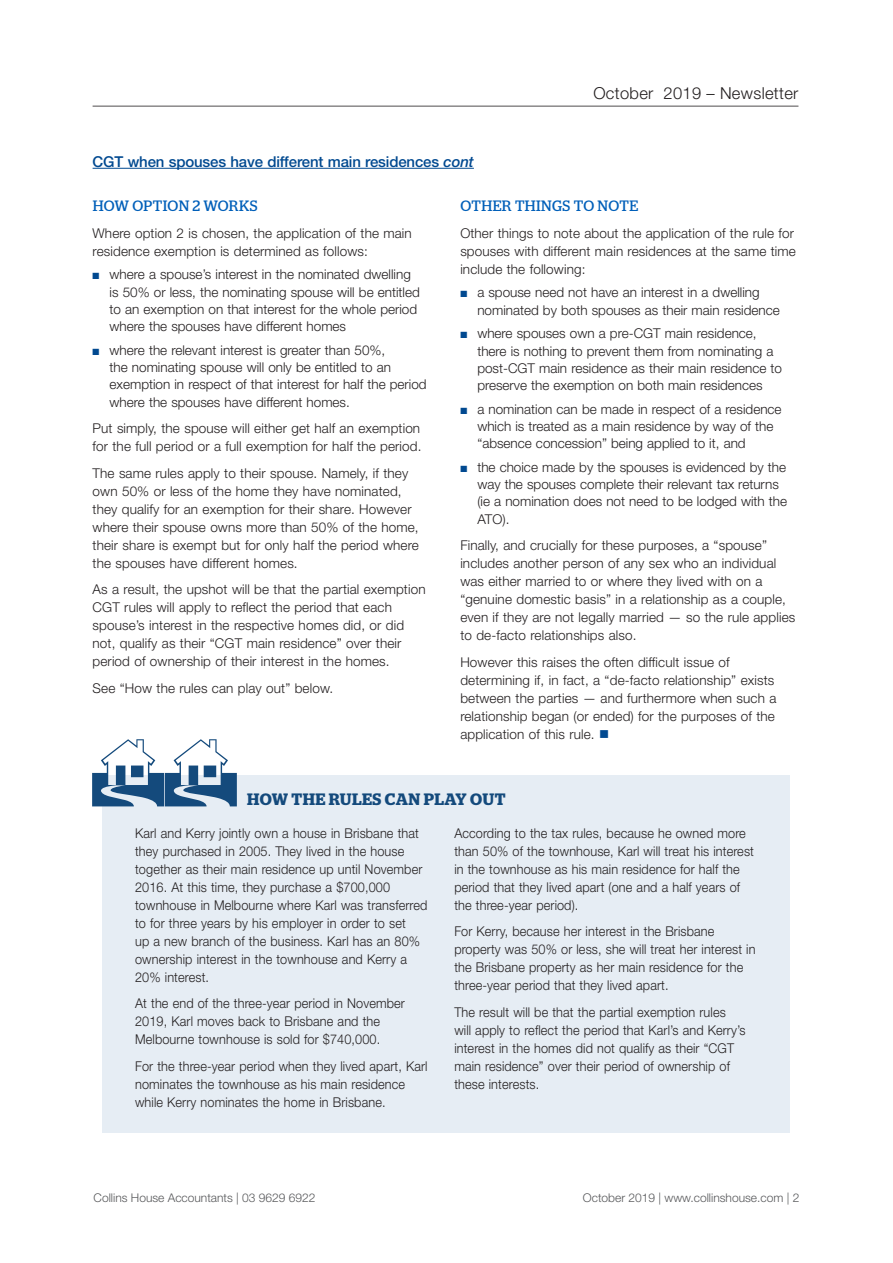
<style>
.page{position:relative;width:893px;height:1263px;background:#fff}
.page>*{position:absolute;margin:0;border:0;box-sizing:border-box;transform-origin:0 0}
.t1{font:300 16.5px "Helvetica Neue";letter-spacing:.02em;color:#231f20}
.Subhead_blue_caps{font:600 16.5px "Stag";letter-spacing:.025em;color:#144a7c}
._15_Subhead_small{font:500 15px "Helvetica Neue";letter-spacing:-.01em;color:#014990}
._15_Body_text{font:15px "Stag";letter-spacing:.025em;color:#005fb9}
.Subhead_blue_caps-2{font:15px "Stag";letter-spacing:.015em;color:#005fb9}
._15_Body_text-2{font:300 13.5px/18px "Helvetica Neue";letter-spacing:.01em;color:#231f20}
._15_Body_text-3{font:300 13.5px/18px "Helvetica Neue";letter-spacing:.01em;color:#231f20;scale:.94 1}
.t2{font:300 12px "Helvetica Neue";color:#57585a}
.s1{font-style:italic}
.s2{color:#014990}
</style>
<div class="page">
<hr style="left:93px;top:106px;width:705px;height:1px;background:#231f20">
<hr style="left:93px;top:168px;width:381px;height:1px;background:#014990">
<div style="left:102px;top:775px;width:688px;height:358px;background:#e6edf4"></div>
<p class="_15_Subhead_small" style="left:93px;top:152px;width:383px">CGT when spouses have different main residences <span class="s1">cont</span></p>
<p class="t1" style="left:593px;top:83px;width:207px">October 2019 – Newsletter</p>
<p class="Subhead_blue_caps-2" style="left:93px;top:197px;width:166px">HOW OPTION 2 WORKS</p>
<p class="_15_Body_text-2" style="left:93px;top:224px;width:321px">Where option 2 is chosen, the application of the main residence exemption is determined as follows:</p>
<p class="_15_Body_text-2" style="left:110px;top:266px;width:312px;line-height:17.2px;text-indent:-17px"><span class="s2">■</span> where a spouse’s interest in the nominated dwelling is 50% or less, the nominating spouse will be entitled to an exemption on that interest for the whole period where the spouses have different homes</p>
<p class="_15_Body_text-2" style="left:110px;top:341px;width:318px;line-height:17.2px;text-indent:-17px"><span class="s2">■</span> where the relevant interest is greater than 50%,<br>the nominating spouse will only be entitled to an exemption in respect of that interest for half the period where the spouses have different homes.</p>
<p class="_15_Body_text-2" style="left:93px;top:419px;width:330px">Put simply, the spouse will either get half an exemption for the full period or a full exemption for half the period.</p>
<p class="_15_Body_text-2" style="left:93px;top:463px;width:328px">The same rules apply to their spouse. Namely, if they own 50% or less of the home they have nominated, they qualify for an exemption for their share. However where their spouse owns more than 50% of the home, their share is exempt but for only half the period where the spouses have different homes.</p>
<p class="_15_Body_text-2" style="left:93px;top:580px;width:335px">As a result, the upshot will be that the partial exemption CGT rules will apply to reflect the period that each spouse’s interest in the respective homes did, or did not, qualify as their “CGT main residence” over their period of ownership of their interest in the homes.</p>
<p class="_15_Body_text-2" style="left:93px;top:678px;width:242px">See “How the rules can play out” below.</p>
<p class="_15_Body_text" style="left:460px;top:197px;width:179px">OTHER THINGS TO NOTE</p>
<p class="_15_Body_text-2" style="left:460px;top:224px;width:337px">Other things to note about the application of the rule for spouses with different main residences at the same time include the following:</p>
<p class="_15_Body_text-2" style="left:477px;top:284px;width:304px;line-height:17.2px;text-indent:-17px"><span class="s2">■</span> a spouse need not have an interest in a dwelling nominated by both spouses as their main residence</p>
<p class="_15_Body_text-2" style="left:477px;top:325px;width:306px;line-height:17.2px;text-indent:-17px"><span class="s2">■</span> where spouses own a pre-CGT main residence, there is nothing to prevent them from nominating a post-CGT main residence as their main residence to preserve the exemption on both main residences</p>
<p class="_15_Body_text-2" style="left:477px;top:400px;width:306px;line-height:17.2px;text-indent:-17px"><span class="s2">■</span> a nomination can be made in respect of a residence which is treated as a main residence by way of the “absence concession” being applied to it, and</p>
<p class="_15_Body_text-2" style="left:477px;top:458px;width:311px;line-height:17.2px;text-indent:-17px"><span class="s2">■</span> the choice made by the spouses is evidenced by the way the spouses complete their relevant tax returns (ie a nomination does not need to be lodged with the ATO).</p>
<p class="_15_Body_text-2" style="left:460px;top:536px;width:336px">Finally, and crucially for these purposes, a “spouse” includes another person of any sex who an individual was either married to or where they lived with on a “genuine domestic basis” in a relationship as a couple, even if they are not legally married — so the rule applies to de-facto relationships also.</p>
<p class="_15_Body_text-2" style="left:460px;top:652px;width:318px">However this raises the often difficult issue of determining if, in fact, a “de-facto relationship” exists between the parties — and furthermore when such a relationship began (or ended) for the purposes of the application of this rule. <span class="s2">■</span></p>
<p class="Subhead_blue_caps" style="left:247px;top:790px;width:260px">HOW THE RULES CAN PLAY OUT</p>
<p class="_15_Body_text-3" style="left:135px;top:824px;width:313px">Karl and Kerry jointly own a house in Brisbane that they purchased in 2005. They lived in the house together as their main residence up until November 2016. At this time, they purchase a $700,000 townhouse in Melbourne where Karl was transferred to for three years by his employer in order to set<br>up a new branch of the business. Karl has an 80% ownership interest in the townhouse and Kerry a 20% interest.</p>
<p class="_15_Body_text-3" style="left:135px;top:994px;width:289px">At the end of the three-year period in November<br>2019, Karl moves back to Brisbane and the<br>Melbourne townhouse is sold for $740,000.</p>
<p class="_15_Body_text-3" style="left:135px;top:1057px;width:313px">For the three-year period when they lived apart, Karl nominates the townhouse as his main residence while Kerry nominates the home in Brisbane.</p>
<p class="_15_Body_text-3" style="left:454px;top:824px;width:320px">According to the tax rules, because he owned more than 50% of the townhouse, Karl will treat his interest in the townhouse as his main residence for half the period that they lived apart (one and a half years of the three-year period).</p>
<p class="_15_Body_text-3" style="left:454px;top:922px;width:322px">For Kerry, because her interest in the Brisbane property was 50% or less, she will treat her interest in the Brisbane property as her main residence for the three-year period that they lived apart.</p>
<p class="_15_Body_text-3" style="left:454px;top:1003px;width:311px">The result will be that the partial exemption rules will apply to reflect the period that Karl’s and Kerry’s interest in the homes did not qualify as their “CGT main residence” over their period of ownership of these interests.</p>
<p class="t2" style="left:94px;top:1190px;width:224px">Collins House Accountants | 03 9629 6922</p>
<p class="t2" style="left:583px;top:1190px;width:218px">October 2019 | www.collinshouse.com | 2</p>
</div>
